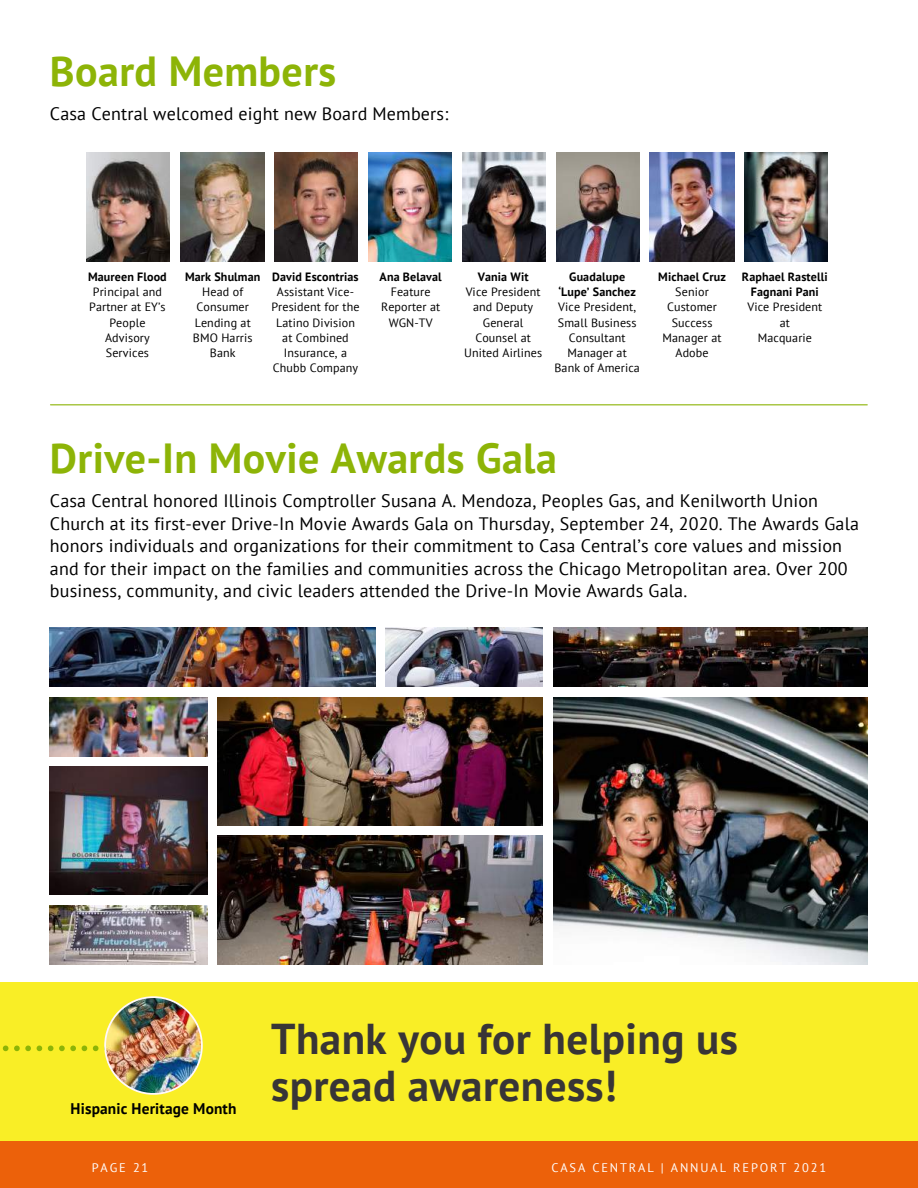
<style>
.page{position:relative;width:918px;height:1188px;background:#fff}
.page>*{position:absolute;margin:0;border:0;box-sizing:border-box;transform-origin:0 0}
.t1{font:700 43.05px/47.2px "PT Sans";letter-spacing:.01em;color:#383536}
.t2{font:700 42px "PT Sans";letter-spacing:.01em;color:#8db407}
.t3{font:18px/22.5px "PT Sans";letter-spacing:.01em;color:#000}
.t4{font:700 15.3px "PT Sans";letter-spacing:.01em;color:#000}
.t5{font:12.45px "PT Sans";letter-spacing:.15em;color:#fff}
.t6{font:12px/15px "PT Sans";letter-spacing:.01em;color:#000;text-align:center}
.t7{font:700 12px/15px "PT Sans";letter-spacing:.01em;color:#000;text-align:center}
</style>
<div class="page">
<img style="left:86px;top:152px;width:84px;height:109px">
<img style="left:181px;top:152px;width:83px;height:109px">
<img style="left:274px;top:152px;width:83px;height:109px">
<img style="left:369px;top:152px;width:83px;height:109px">
<img style="left:462px;top:152px;width:83px;height:109px">
<img style="left:557px;top:152px;width:83px;height:109px">
<img style="left:650px;top:152px;width:84px;height:109px">
<img style="left:744px;top:152px;width:84px;height:109px">
<div style="left:0;top:982px;width:918px;height:170px;background:#f9ee26"></div>
<img style="left:3px;top:996px;width:200px;height:99px">
<img style="left:50px;top:628px;width:325px;height:58px">
<img style="left:385px;top:628px;width:158px;height:58px">
<img style="left:554px;top:628px;width:314px;height:58px">
<img style="left:50px;top:698px;width:157px;height:58px">
<img style="left:218px;top:698px;width:325px;height:128px">
<img style="left:554px;top:698px;width:314px;height:266px">
<img style="left:50px;top:766px;width:157px;height:128px">
<img style="left:218px;top:836px;width:325px;height:128px">
<img style="left:50px;top:906px;width:157px;height:58px">
<hr style="left:51px;top:404px;width:816px;height:1px;background:#8db407">
<div style="left:0;top:1142px;width:918px;height:46px;background:#ec610a"></div>
<h2 class="t2" style="left:50px;top:44px;width:288px">Board Members</h2>
<p class="t3" style="left:50px;top:102px;width:400px">Casa Central welcomed eight new Board Members:</p>
<p class="t7" style="left:88px;top:269px;width:80px">Maureen Flood</p>
<p class="t6" style="left:89px;top:284px;width:78px">Principal and<br>Partner at EY’s<br>People<br>Advisory<br>Services</p>
<p class="t7" style="left:185px;top:269px;width:77px">Mark Shulman</p>
<p class="t6" style="left:193px;top:284px;width:61px">Head of<br>Consumer<br>Lending at<br>BMO Harris<br>Bank</p>
<p class="t7" style="left:272px;top:269px;width:88px">David Escontrias</p>
<p class="t6" style="left:271px;top:284px;width:90px">Assistant Vice-<br>President for the<br>Latino Division at Combined<br>Insurance, a<br>Chubb Company</p>
<p class="t7" style="left:380px;top:269px;width:64px">Ana Belaval</p>
<p class="t6" style="left:381px;top:284px;width:61px">Feature<br>Reporter at<br>WGN-TV</p>
<p class="t7" style="left:478px;top:269px;width:52px">Vania Wit</p>
<p class="t6" style="left:464px;top:284px;width:80px">Vice President and Deputy<br>General<br>Counsel at<br>United Airlines</p>
<p class="t7" style="left:558px;top:269px;width:79px">Guadalupe ‘Lupe’ Sanchez</p>
<p class="t6" style="left:554px;top:299px;width:87px">Vice President,<br>Small Business<br>Consultant<br>Manager at<br>Bank of America</p>
<p class="t7" style="left:658px;top:269px;width:69px">Michael Cruz</p>
<p class="t6" style="left:663px;top:284px;width:61px">Senior<br>Customer<br>Success<br>Manager at<br>Adobe</p>
<p class="t7" style="left:742px;top:269px;width:87px">Raphael Rastelli<br>Fagnani Pani</p>
<p class="t6" style="left:747px;top:299px;width:76px">Vice President at<br>Macquarie</p>
<h2 class="t2" style="left:50px;top:431px;width:508px">Drive-In Movie Awards Gala</h2>
<p class="t3" style="left:50px;top:489px;width:811px">Casa Central honored Illinois Comptroller Susana A. Mendoza, Peoples Gas, and Kenilworth Union Church at its first-ever Drive-In Movie Awards Gala on Thursday, September 24, 2020. The Awards Gala honors individuals and organizations for their commitment to Casa Central’s core values and mission and for their impact on the families and communities across the Chicago Metropolitan area. Over 200 business, community, and civic leaders attended the Drive-In Movie Awards Gala.</p>
<p class="t4" style="left:71px;top:1099px;width:167px">Hispanic Heritage Month</p>
<h1 class="t1" style="left:271px;top:1014px;width:468px">Thank you for helping us spread awareness!</h1>
<p class="t5" style="left:92px;top:1159px;width:58px">PAGE 21</p>
<p class="t5" style="left:551px;top:1159px;width:276px">CASA CENTRAL | ANNUAL REPORT 2021</p>
</div>
